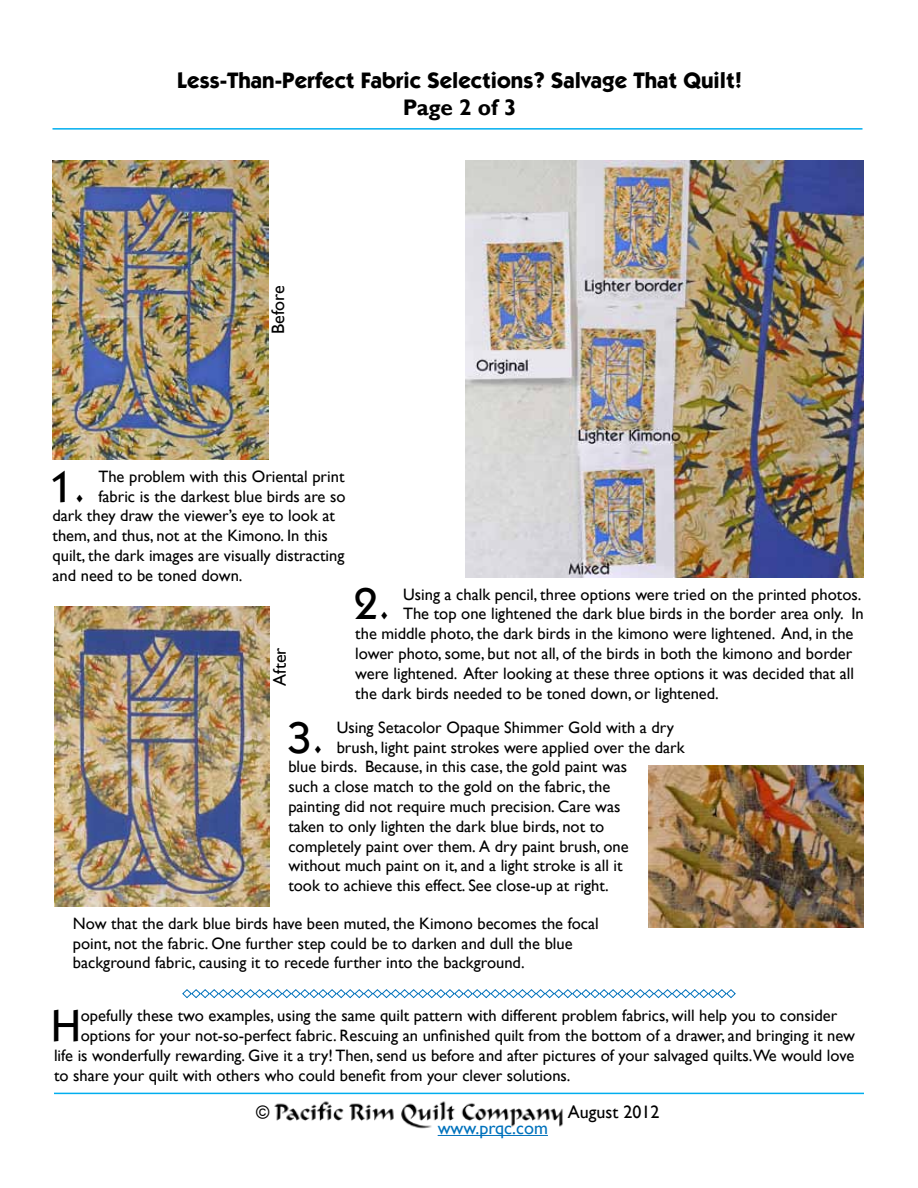
<style>
.page{position:relative;width:918px;height:1188px;background:#fff}
.page>*{position:absolute;margin:0;border:0;box-sizing:border-box;transform-origin:0 0}
.t1{font:500 44.7px "Itc Kabel";color:#000}
.t2{font:700 22.5px "Itc Kabel";color:#000}
.t3{font:700 22.5px "Gill Sans";letter-spacing:-.015em;color:#000}
.t4{font:18px "Gill Sans";color:#000}
.t5{font:18px "Gill Sans";color:#0072bc}
.t6{font:16.5px/19.8px "Gill Sans";color:#000}
</style>
<div class="page">
<img style="left:465px;top:161px;width:399px;height:416px">
<img style="left:648px;top:765px;width:216px;height:162px">
<svg style="left:182px;top:989px;width:554px;height:10px"></svg>
<hr style="left:54px;top:1093px;width:810px;height:1px;background:#00aeef">
<hr style="left:52px;top:128px;width:810px;height:2px;background:#00aeef">
<img style="left:52px;top:160px;width:216px;height:300px">
<img style="left:54px;top:607px;width:216px;height:300px">
<hr style="left:438px;top:1135px;width:110px;height:1px;background:#0072bc">
<img style="left:269px;top:1094px;width:300px;height:35px">
<h2 class="t2" style="left:177px;top:66px;width:567px">Less-Than-Perfect Fabric Selections? Salvage That Quilt!</h2>
<h2 class="t3" style="left:403px;top:93px;width:115px">Page 2 of 3</h2>
<p class="t4" style="left:268px;top:334px;width:50px;rotate:-90deg">Before</p>
<h1 class="t1" style="left:49px;top:460px;width:39px">1.</h1>
<p class="t6" style="left:98px;top:467px;width:248px">The problem with this Oriental print</p>
<p class="t6" style="left:98px;top:486px;width:249px">fabric is the darkest blue birds are so</p>
<p class="t6" style="left:53px;top:506px;width:284px">dark they draw the viewer’s eye to look at</p>
<p class="t6" style="left:53px;top:526px;width:277px">them, and thus, not at the Kimono. In this</p>
<p class="t6" style="left:53px;top:546px;width:293px">quilt, the dark images are visually distracting</p>
<p class="t6" style="left:53px;top:566px;width:192px">and need to be toned down.</p>
<p class="t4" style="left:269px;top:686px;width:40px;rotate:-90deg">After</p>
<h1 class="t1" style="left:353px;top:578px;width:39px">2.</h1>
<p class="t6" style="left:403px;top:585px;width:460px">Using a chalk pencil, three options were tried on the printed photos.</p>
<p class="t6" style="left:403px;top:604px;width:462px">The top one lightened the dark blue birds in the border area only. In</p>
<p class="t6" style="left:355px;top:624px;width:500px">the middle photo, the dark birds in the kimono were lightened. And, in the</p>
<p class="t6" style="left:355px;top:644px;width:499px">lower photo, some, but not all, of the birds in both the kimono and border</p>
<p class="t6" style="left:355px;top:664px;width:500px">were lightened. After looking at these three options it was decided that all</p>
<p class="t6" style="left:355px;top:684px;width:365px">the dark birds needed to be toned down, or lightened.</p>
<h1 class="t1" style="left:287px;top:711px;width:39px">3.</h1>
<p class="t6" style="left:337px;top:718px;width:339px">Using Setacolor Opaque Shimmer Gold with a dry</p>
<p class="t6" style="left:337px;top:737px;width:350px">brush, light paint strokes were applied over the dark</p>
<p class="t6" style="left:288px;top:757px;width:340px">blue birds. Because, in this case, the gold paint was</p>
<p class="t6" style="left:288px;top:777px;width:323px">such a close match to the gold on the fabric, the</p>
<p class="t6" style="left:288px;top:797px;width:334px">painting did not require much precision. Care was</p>
<p class="t6" style="left:288px;top:817px;width:318px">taken to only lighten the dark blue birds, not to</p>
<p class="t6" style="left:288px;top:836px;width:342px">completely paint over them. A dry paint brush, one</p>
<p class="t6" style="left:288px;top:856px;width:336px">without much paint on it, and a light stroke is all it</p>
<p class="t6" style="left:288px;top:876px;width:322px">took to achieve this effect. See close-up at right.</p>
<p class="t6" style="left:73px;top:914px;width:527px">Now that the dark blue birds have been muted, the Kimono becomes the focal point, not the fabric. One further step could be to darken and dull the blue background fabric, causing it to recede further into the background.</p>
<h1 class="t1" style="left:51px;top:1000px;width:31px">H</h1>
<p class="t6" style="left:81px;top:1006px;width:758px">opefully these two examples, using the same quilt pattern with different problem fabrics, will help you to consider</p>
<p class="t6" style="left:81px;top:1026px;width:776px">options for your not-so-perfect fabric. Rescuing an unfinished quilt from the bottom of a drawer, and bringing it new</p>
<p class="t6" style="left:54px;top:1046px;width:802px">life is wonderfully rewarding. Give it a try! Then, send us before and after pictures of your salvaged quilts.We would love</p>
<p class="t6" style="left:54px;top:1066px;width:518px">to share your quilt with others who could benefit from your clever solutions.</p>
<p class="t4" style="left:256px;top:1102px;width:15px">©</p>
<p class="t4" style="left:568px;top:1102px;width:93px">August 2012</p>
<p class="t5" style="left:438px;top:1118px;width:112px">www.prqc.com</p>
</div>
